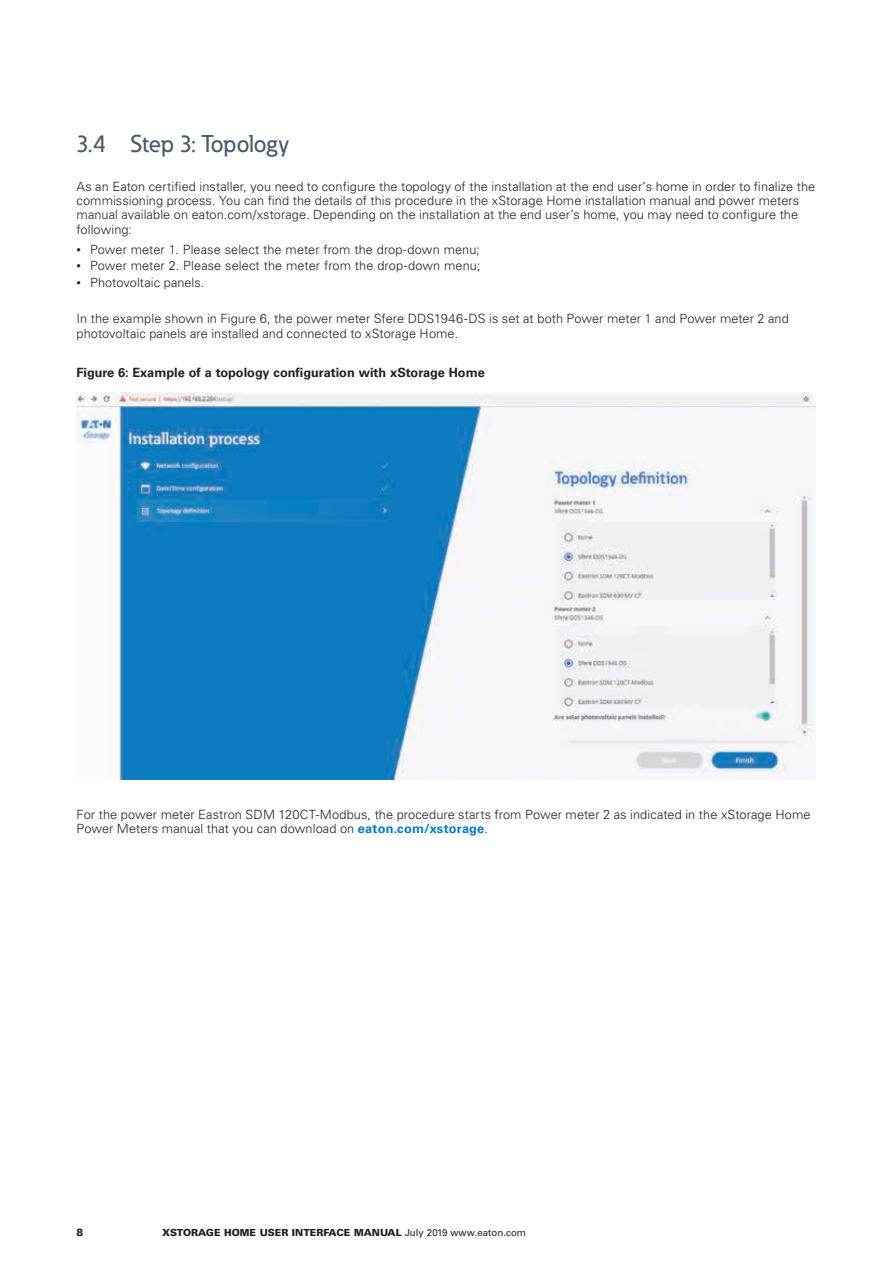
<style>
.page{position:relative;width:893px;height:1263px;background:#fff}
.page>*{position:absolute;margin:0;border:0;box-sizing:border-box;transform-origin:0 0}
.t1{font:500 24px "Eaton";letter-spacing:-.01em;color:#495966}
.t2{font:300 12.75px/14.2px "Univers LT Std";letter-spacing:.005em;color:#231f20}
.t3{font:700 12.75px "Univers LT Std";color:#231f20}
.t4{font:900 10.5px "Univers LT Std";color:#231f20}
.t5{font:900 9.75px "Univers LT Std";color:#231f20}
.s1{font-size:9px}
.s2{font-weight:700;color:#007ac3}
.s3{font-weight:400}
</style>
<div class="page">
<img style="left:76px;top:393px;width:739px;height:386px">
<h1 class="t1" style="left:76px;top:129px;width:215px">3.4 Step 3: Topology</h1>
<p class="t2" style="left:77px;top:179px;width:740px">As an Eaton certified installer, you need to configure the topology of the installation at the end user’s home in order to finalize the commissioning process. You can find the details of this procedure in the xStorage Home installation manual and power meters manual available on eaton.com/xstorage. Depending on the installation at the end user’s home, you may need to configure the following:</p>
<p class="t2" style="left:77px;top:242px;width:405px"><span class="s1">•</span> Power meter 1. Please select the meter from the drop-down menu;</p>
<p class="t2" style="left:77px;top:259px;width:405px"><span class="s1">•</span> Power meter 2. Please select the meter from the drop-down menu;</p>
<p class="t2" style="left:77px;top:275px;width:129px"><span class="s1">•</span> Photovoltaic panels.</p>
<p class="t2" style="left:77px;top:312px;width:714px">In the example shown in Figure 6, the power meter Sfere DDS1946-DS is set at both Power meter 1 and Power meter 2 and photovoltaic panels are installed and connected to xStorage Home.</p>
<p class="t3" style="left:76px;top:365px;width:410px">Figure 6: Example of a topology configuration with xStorage Home</p>
<p class="t2" style="left:77px;top:807px;width:735px">For the power meter Eastron SDM 120CT-Modbus, the procedure starts from Power meter 2 as indicated in the xStorage Home<br>Power Meters manual that you can download on <span class="s2">eaton.com/xstorage</span>.</p>
<p class="t4" style="left:77px;top:1225px;width:8px">8</p>
<p class="t5" style="left:162px;top:1226px;width:366px">XSTORAGE HOME USER INTERFACE MANUAL <span class="s3">July 2019 www.eaton.com</span></p>
</div>
